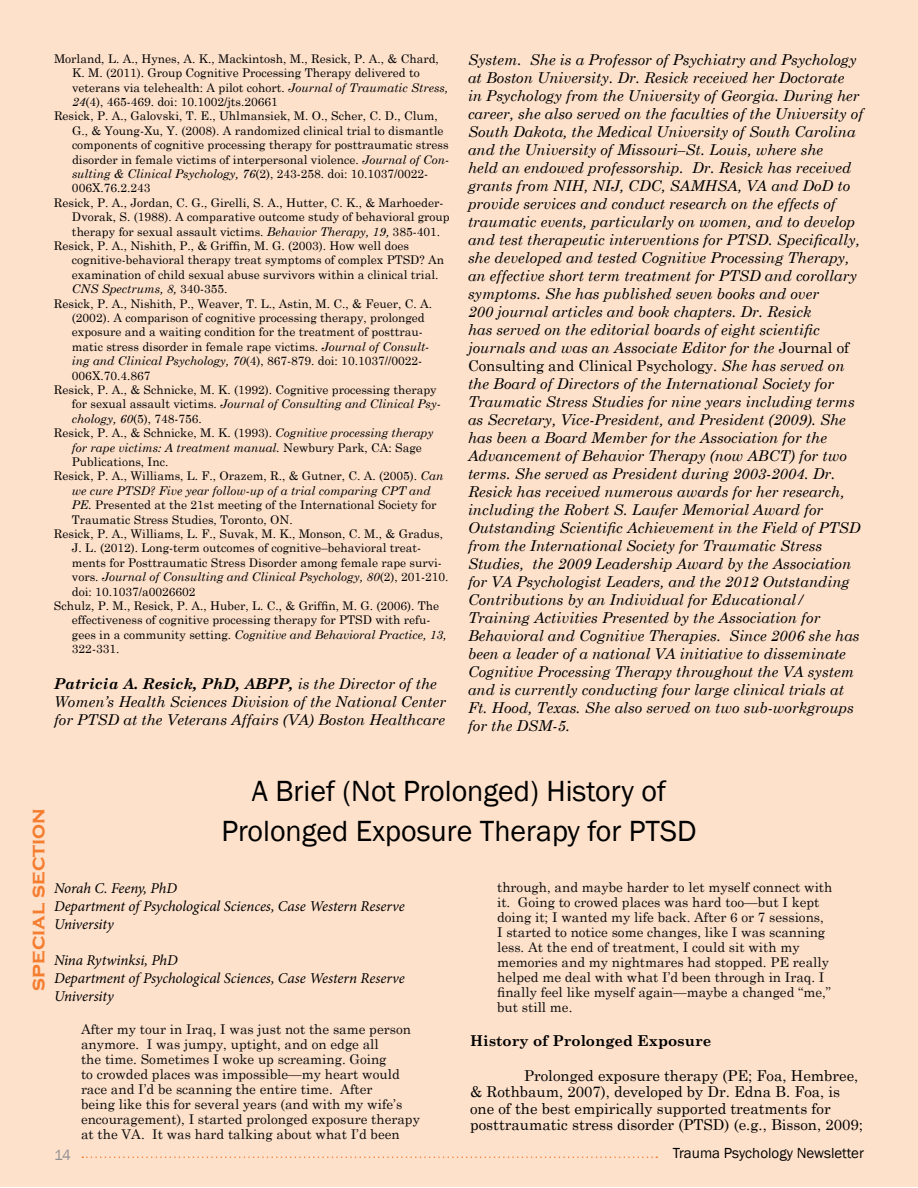
<style>
.page{position:relative;width:918px;height:1188px;background:#fff}
.page>*{position:absolute;margin:0;border:0;box-sizing:border-box;transform-origin:0 0}
.t1{font:30px/40.5px "Franklin Gothic";color:#000;text-align:center}
.t2{font:700 21px "Copperplate Gothic";color:#f47d30}
.t3{font:italic 15px/18px "Century Schoolbook";color:#000}
.t4{font:15px/16.5px "Century Schoolbook";color:#000}
.t5{font:italic 15px/18px "Minion Pro";letter-spacing:-.005em;color:#000}
.t6{font:15px "Franklin Gothic";color:#000}
.t7{font:700 15px "Century Schoolbook";color:#000}
.t8{font:15px "Franklin Gothic";color:#919195}
.t9{font:13.5px/15px "Century Schoolbook";color:#0c0b0b}
.t10{font:12px "Century Schoolbook";color:#000}
.t11{font:italic 12px "Century Schoolbook";color:#000}
.s1{font-style:italic}
.s2{font-style:normal}
.s3{font-weight:700}
</style>
<div class="page">
<div style="left:0;top:0;width:918px;height:1186px;background:#fee1cb"></div>
<svg style="left:82px;top:1156px;width:575px;height:2px"></svg>
<p class="t10" style="left:54px;top:48px;width:386px">Morland, L. A., Hynes, A. K., Mackintosh, M., Resick, P. A., &amp; Chard,</p>
<p class="t10" style="left:72px;top:63px;width:349px">K. M. (2011). Group Cognitive Processing Therapy delivered to</p>
<p class="t10" style="left:72px;top:77px;width:378px">veterans via telehealth: A pilot cohort. <span class="s1">Journal of Traumatic Stress,</span></p>
<p class="t10" style="left:72px;top:92px;width:207px"><span class="s1">24</span>(4), 465-469. doi: 10.1002/jts.20661</p>
<p class="t10" style="left:54px;top:106px;width:385px">Resick, P. A., Galovski, T. E., Uhlmansiek, M. O., Scher, C. D., Clum,</p>
<p class="t10" style="left:72px;top:120px;width:373px">G., &amp; Young-Xu, Y. (2008). A randomized clinical trial to dismantle</p>
<p class="t10" style="left:72px;top:135px;width:378px">components of cognitive processing therapy for posttraumatic stress</p>
<p class="t10" style="left:72px;top:149px;width:379px">disorder in female victims of interpersonal violence. <span class="s1">Journal of Con-</span></p>
<p class="t11" style="left:72px;top:165px;width:358px">sulting &amp; Clinical Psychology, 76<span class="s2">(2), 243-258. doi: 10.1037/0022-</span></p>
<p class="t10" style="left:72px;top:178px;width:80px">006X.76.2.243</p>
<p class="t10" style="left:54px;top:192px;width:391px">Resick, P. A., Jordan, C. G., Girelli, S. A., Hutter, C. K., &amp; Marhoeder-</p>
<p class="t10" style="left:72px;top:207px;width:379px">Dvorak, S. (1988). A comparative outcome study of behavioral group</p>
<p class="t10" style="left:72px;top:221px;width:370px">therapy for sexual assault victims. <span class="s1">Behavior Therapy, 19,</span> 385-401.</p>
<p class="t10" style="left:54px;top:236px;width:356px">Resick, P. A., Nishith, P., &amp; Griffin, M. G. (2003). How well does</p>
<p class="t10" style="left:72px;top:250px;width:374px">cognitive-behavioral therapy treat symptoms of complex PTSD? An</p>
<p class="t10" style="left:72px;top:264px;width:368px">examination of child sexual abuse survivors within a clinical trial.</p>
<p class="t11" style="left:72px;top:280px;width:157px">CNS Spectrums, 8, <span class="s2">340-355.</span></p>
<p class="t10" style="left:54px;top:293px;width:380px">Resick, P. A., Nishith, P., Weaver, T. L., Astin, M. C., &amp; Feuer, C. A.</p>
<p class="t10" style="left:72px;top:308px;width:354px">(2002). A comparison of cognitive processing therapy, prolonged</p>
<p class="t10" style="left:72px;top:322px;width:352px">exposure and a waiting condition for the treatment of posttrau-</p>
<p class="t10" style="left:72px;top:336px;width:359px">matic stress disorder in female rape victims. <span class="s1">Journal of Consult-</span></p>
<p class="t10" style="left:72px;top:351px;width:352px"><span class="s1">ing and Clinical Psychology, 70</span>(4), 867-879. doi: 10.1037//0022-</p>
<p class="t10" style="left:72px;top:365px;width:80px">006X.70.4.867</p>
<p class="t10" style="left:54px;top:380px;width:384px">Resick, P. A., &amp; Schnicke, M. K. (1992). Cognitive processing therapy</p>
<p class="t11" style="left:72px;top:395px;width:370px"><span class="s2">for sexual assault victims.</span> Journal of Consulting and Clinical Psy-</p>
<p class="t10" style="left:72px;top:408px;width:131px"><span class="s1">chology, 60</span>(5), 748-756.</p>
<p class="t10" style="left:54px;top:423px;width:381px">Resick, P. A., &amp; Schnicke, M. K. (1993). <span class="s1">Cognitive processing therapy</span></p>
<p class="t11" style="left:72px;top:438px;width:351px">for rape victims: A treatment manual. <span class="s2">Newbury Park, CA: Sage</span></p>
<p class="t10" style="left:72px;top:452px;width:98px">Publications, Inc.</p>
<p class="t10" style="left:54px;top:466px;width:391px">Resick, P. A., Williams, L. F., Orazem, R., &amp; Gutner, C. A. (2005). <span class="s1">Can</span></p>
<p class="t11" style="left:72px;top:482px;width:360px">we cure PTSD? Five year follow-up of a trial comparing CPT and</p>
<p class="t10" style="left:72px;top:495px;width:366px"><span class="s1">PE.</span> Presented at the 21st meeting of the International Society for</p>
<p class="t10" style="left:72px;top:509px;width:222px">Traumatic Stress Studies, Toronto, ON.</p>
<p class="t10" style="left:54px;top:524px;width:391px">Resick, P. A., Williams, L. F., Suvak, M. K., Monson, C. M., &amp; Gradus,</p>
<p class="t10" style="left:72px;top:538px;width:351px">J. L. (2012). Long-term outcomes of cognitive–behavioral treat-</p>
<p class="t10" style="left:72px;top:552px;width:371px">ments for Posttraumatic Stress Disorder among female rape survi-</p>
<p class="t11" style="left:72px;top:568px;width:378px"><span class="s2">vors.</span> Journal of Consulting and Clinical Psychology, 80<span class="s2">(2), 201-210.</span></p>
<p class="t10" style="left:72px;top:581px;width:125px">doi: 10.1037/a0026602</p>
<p class="t10" style="left:54px;top:596px;width:387px">Schulz, P. M., Resick, P. A., Huber, L. C., &amp; Griffin, M. G. (2006). The</p>
<p class="t10" style="left:72px;top:610px;width:360px">effectiveness of cognitive processing therapy for PTSD with refu-</p>
<p class="t11" style="left:72px;top:626px;width:376px"><span class="s2">gees in a community setting.</span> Cognitive and Behavioral Practice, 13,</p>
<p class="t10" style="left:72px;top:639px;width:49px">322-331.</p>
<p class="t3" style="left:54px;top:674px;width:394px"><span class="s3">Patricia A. Resick, PhD, ABPP,</span> is the Director of the<br>Women’s Health Sciences Division of the National Center for PTSD at the Veterans Affairs (VA) Boston Healthcare</p>
<p class="t3" style="left:468px;top:50px;width:397px">System. She is a Professor of Psychiatry and Psychology at Boston University. Dr. Resick received her Doctorate<br>in Psychology from the University of Georgia. During her career, she also served on the faculties of the University of South Dakota, the Medical University of South Carolina and the University of Missouri–St. Louis, where she<br>held an endowed professorship. Dr. Resick has received grants from NIH, NIJ, CDC, SAMHSA, VA and DoD to provide services and conduct research on the effects of traumatic events, particularly on women, and to develop and test therapeutic interventions for PTSD. Specifically, she developed and tested Cognitive Processing Therapy, an effective short term treatment for PTSD and corollary symptoms. She has published seven books and over<br>200 journal articles and book chapters. Dr. Resick<br>has served on the editorial boards of eight scientific journals and was an Associate Editor for the <span class="s2">Journal of Consulting and Clinical Psychology.</span> She has served on the Board of Directors of the International Society for Traumatic Stress Studies for nine years including terms as Secretary, Vice-President, and President (2009). She has been a Board Member for the Association for the Advancement of Behavior Therapy (now ABCT) for two terms. She served as President during 2003-2004. Dr.<br>Resick has received numerous awards for her research, including the Robert S. Laufer Memorial Award for Outstanding Scientific Achievement in the Field of PTSD from the International Society for Traumatic Stress Studies, the 2009 Leadership Award by the Association for VA Psychologist Leaders, and the 2012 Outstanding Contributions by an Individual for Educational/ Training Activities Presented by the Association for Behavioral and Cognitive Therapies. Since 2006 she has been a leader of a national VA initiative to disseminate Cognitive Processing Therapy throughout the VA system and is currently conducting four large clinical trials at Ft. Hood, Texas. She also served on two sub-workgroups for the DSM-5.</p>
<h2 class="t2" style="left:26px;top:991px;width:184px;rotate:-90deg">special section</h2>
<h1 class="t1" style="left:221px;top:771px;width:477px">A Brief (Not Prolonged) History of<br>Prolonged Exposure Therapy for PTSD</h1>
<p class="t9" style="left:497px;top:878px;width:337px">through, and maybe harder to let myself connect with it. Going to crowed places was hard too—but I kept doing it; I wanted my life back. After 6 or 7 sessions, I started to notice some changes, like I was scanning less. At the end of treatment, I could sit with my memories and my nightmares had stopped. PE really helped me deal with what I’d been through in Iraq. I finally feel like myself again—maybe a changed “me,” but still me.</p>
<p class="t7" style="left:470px;top:1029px;width:243px">History of Prolonged Exposure</p>
<p class="t4" style="left:470px;top:1066px;width:394px;text-indent:54px">Prolonged exposure therapy (PE; Foa, Hembree, &amp; Rothbaum, 2007), developed by Dr. Edna B. Foa, is one of the best empirically supported treatments for posttraumatic stress disorder (PTSD) (e.g., Bisson, 2009;</p>
<p class="t5" style="left:54px;top:879px;width:352px">Norah C. Feeny, PhD<br>Department of Psychological Sciences, Case Western Reserve<br>University</p>
<p class="t5" style="left:54px;top:951px;width:352px">Nina Rytwinksi, PhD<br>Department of Psychological Sciences, Case Western Reserve<br>University</p>
<p class="t9" style="left:81px;top:1020px;width:340px">After my tour in Iraq, I was just not the same person anymore. I was jumpy, uptight, and on edge all<br>the time. Sometimes I woke up screaming. Going<br>to crowded places was impossible—my heart would race and I’d be scanning the entire time. After<br>being like this for several years (and with my wife’s encouragement), I started prolonged exposure therapy at the VA. It was hard talking about what I’d been</p>
<p class="t8" style="left:54px;top:1145px;width:19px">14</p>
<p class="t6" style="left:673px;top:1144px;width:193px">Trauma Psychology Newsletter</p>
</div>
